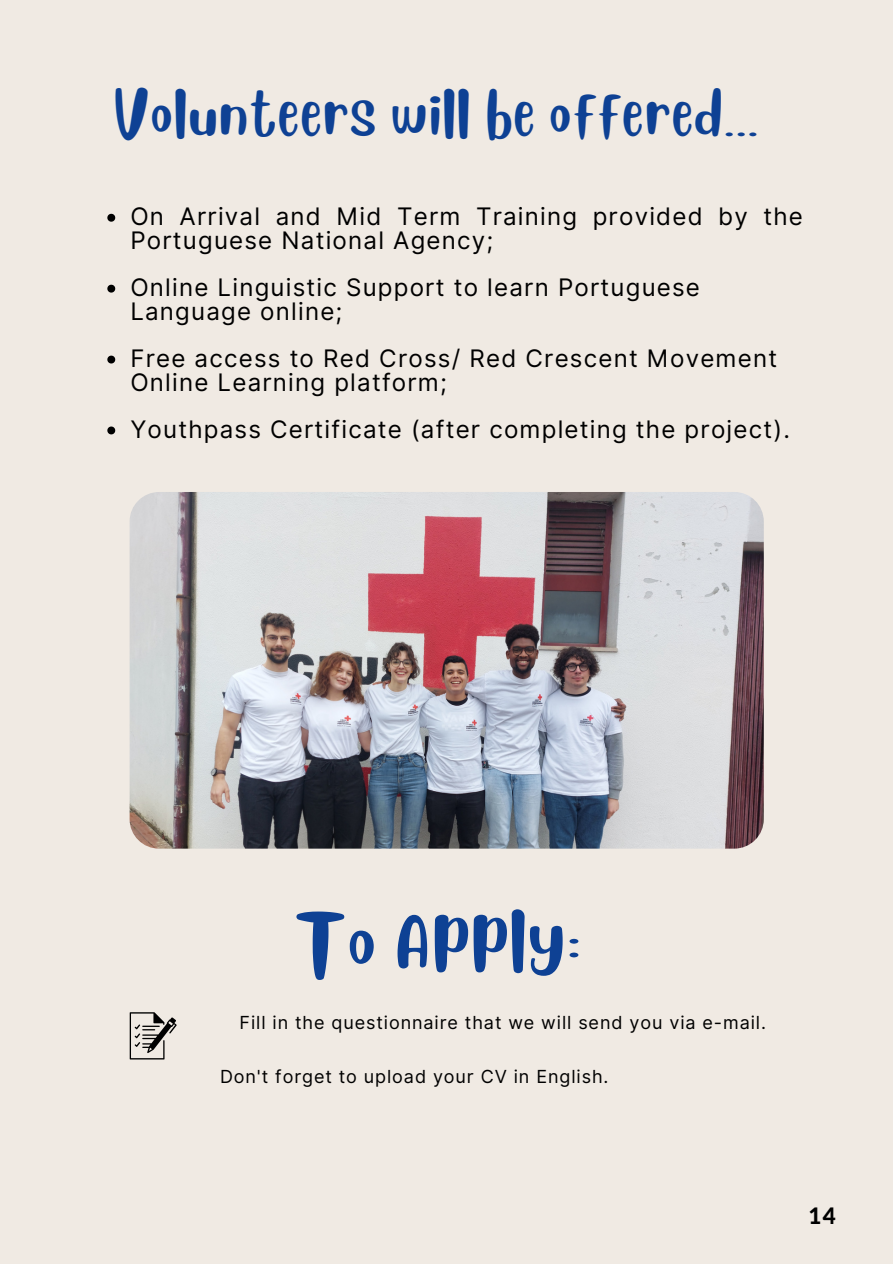
<style>
.page{position:relative;width:893px;height:1264px;background:#fff}
.page>*{position:absolute;margin:0;border:0;box-sizing:border-box;transform-origin:0 0}
.t1{font:57px "Blueberry";letter-spacing:.05em;color:#0e4194}
.t2{font:45px "Blueberry";letter-spacing:.05em;color:#0e4194}
.t3{font:24.15px/23.7px "Inter";letter-spacing:.05em;color:#000}
.t4{font:800 22.5px "Lato";color:#000}
.t5{font:18px "Inter";letter-spacing:.05em;color:#000}
</style>
<div class="page">
<div style="left:0;top:0;width:892px;height:1263px;background:#f0eae3"></div>
<img style="left:130px;top:492px;width:633px;height:356px;border-radius:30px">
<svg style="left:130px;top:1012px;width:47px;height:47px"></svg>
<svg style="left:107px;top:214px;width:8px;height:8px"></svg>
<svg style="left:107px;top:285px;width:8px;height:7px"></svg>
<svg style="left:107px;top:355px;width:8px;height:8px"></svg>
<svg style="left:107px;top:426px;width:8px;height:8px"></svg>
<h2 class="t2" style="left:115px;top:81px;width:644px">Volunteers will be offered...</h2>
<p class="t3" style="left:130px;top:204px;width:674px">On Arrival and Mid Term Training provided by the<br>Portuguese National Agency;</p>
<p class="t3" style="left:130px;top:275px;width:571px">Online Linguistic Support to learn Portuguese<br>Language online;</p>
<p class="t3" style="left:130px;top:346px;width:648px">Free access to Red Cross/ Red Crescent Movement<br>Online Learning platform;</p>
<p class="t3" style="left:130px;top:417px;width:661px">Youthpass Certificate (after completing the project).</p>
<h1 class="t1" style="left:295px;top:899px;width:286px">To Apply:</h1>
<p class="t5" style="left:239px;top:1011px;width:528px">Fill in the questionnaire that we will send you via e-mail.</p>
<p class="t5" style="left:220px;top:1065px;width:390px">Don't forget to upload your CV in English.</p>
<p class="t4" style="left:808px;top:1201px;width:29px">14</p>
</div>
